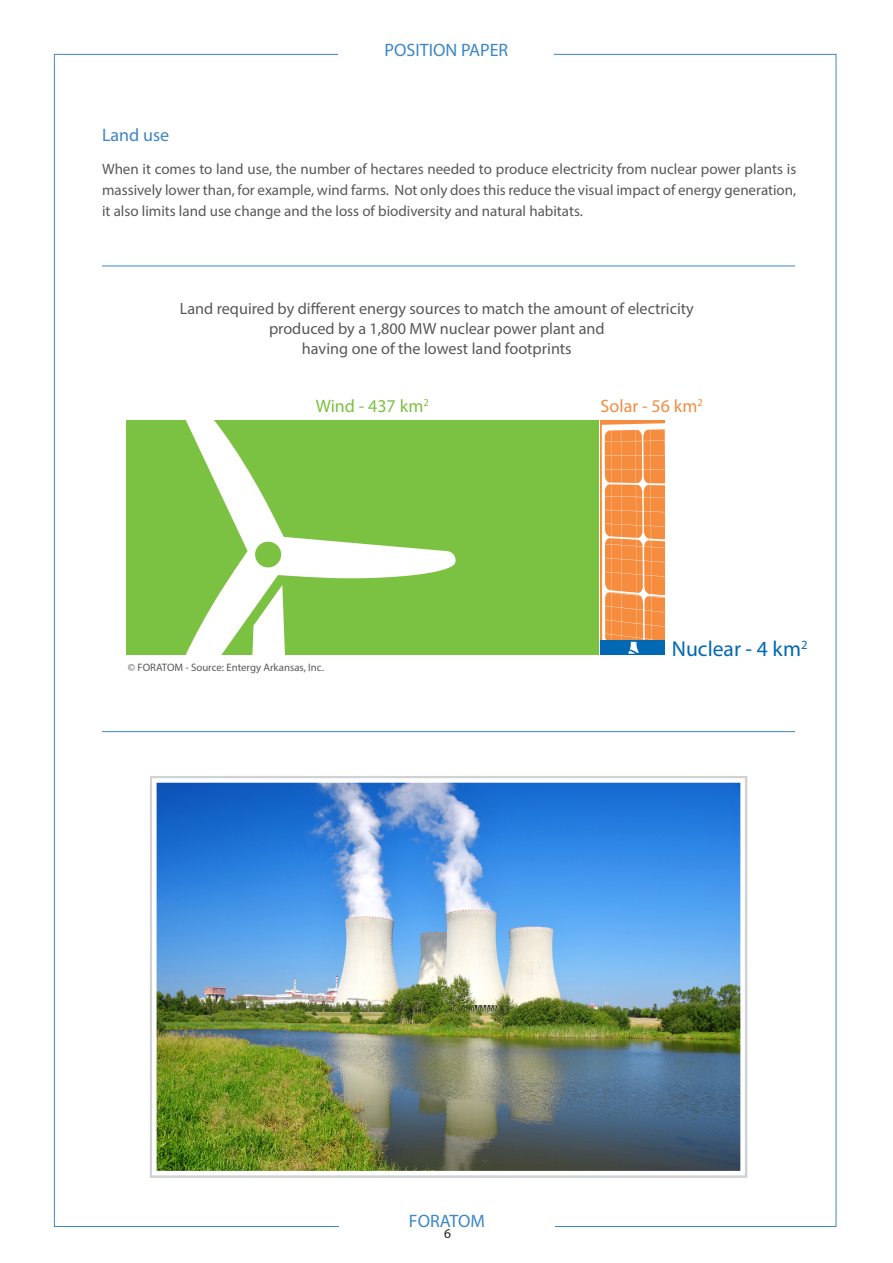
<style>
.page{position:relative;width:893px;height:1263px;background:#fff}
.page>*{position:absolute;margin:0;border:0;box-sizing:border-box;transform-origin:0 0}
.t1{font:21.6px "Myriad Pro";color:#0168b3}
.t2{font:18px "Myriad Pro";color:#3b87c7}
.t3{font:18px "Myriad Pro";color:#7bc142}
.t4{font:18px "Myriad Pro";color:#f58c3e}
.t5{font:16.2px/19.8px "Myriad Pro";color:#57585a;text-align:center}
.t6{font:15px/21px "Myriad Pro";color:#57585a;text-align:justify}
.t7{font:13.5px "Myriad Pro";color:#231f20}
.t8{font:10.8px "Myriad Pro";color:#57585a}
</style>
<div class="page">
<hr style="left:102px;top:731px;width:693px;height:1px;background:#3b87c7">
<hr style="left:102px;top:266px;width:693px;height:1px;background:#3b87c7">
<div style="left:126px;top:420px;width:473px;height:235px;background:#7bc142"></div>
<svg style="left:185px;top:420px;width:271px;height:235px"></svg>
<svg style="left:600px;top:420px;width:2px;height:220px"></svg>
<div style="left:600px;top:640px;width:65px;height:15px;background:#0168b3"></div>
<svg style="left:602px;top:420px;width:63px;height:234px;background:#e99b62"></svg>
<img style="left:157px;top:783px;width:583px;height:387px">
<div style="left:152px;top:778px;width:593px;height:397px;border:4px solid #fff"></div>
<p class="t2" style="left:385px;top:39px;width:125px">POSITION PAPER</p>
<p class="t2" style="left:102px;top:124px;width:69px">Land use</p>
<p class="t6" style="left:102px;top:158px;width:696px">When it comes to land use, the number of hectares needed to produce electricity from nuclear power plants is massively lower than, for example, wind farms. Not only does this reduce the visual impact of energy generation, it also limits land use change and the loss of biodiversity and natural habitats.</p>
<p class="t5" style="left:180px;top:298px;width:516px">Land required by different energy sources to match the amount of electricity produced by a 1,800 MW nuclear power plant and</p>
<p class="t5" style="left:302px;top:338px;width:271px">having one of the lowest land footprints</p>
<p class="t3" style="left:316px;top:395px;width:115px">Wind - 437 km<sup>2</sup></p>
<p class="t8" style="left:128px;top:661px;width:197px">© FORATOM - Source: Entergy Arkansas, Inc.</p>
<p class="t4" style="left:601px;top:395px;width:104px">Solar - 56 km<sup>2</sup></p>
<p class="t1" style="left:672px;top:636px;width:137px">Nuclear - 4 km<sup>2</sup></p>
<p class="t2" style="left:409px;top:1209px;width:77px">FORATOM</p>
<p class="t7" style="left:444px;top:1225px;width:8px">6</p>
</div>
